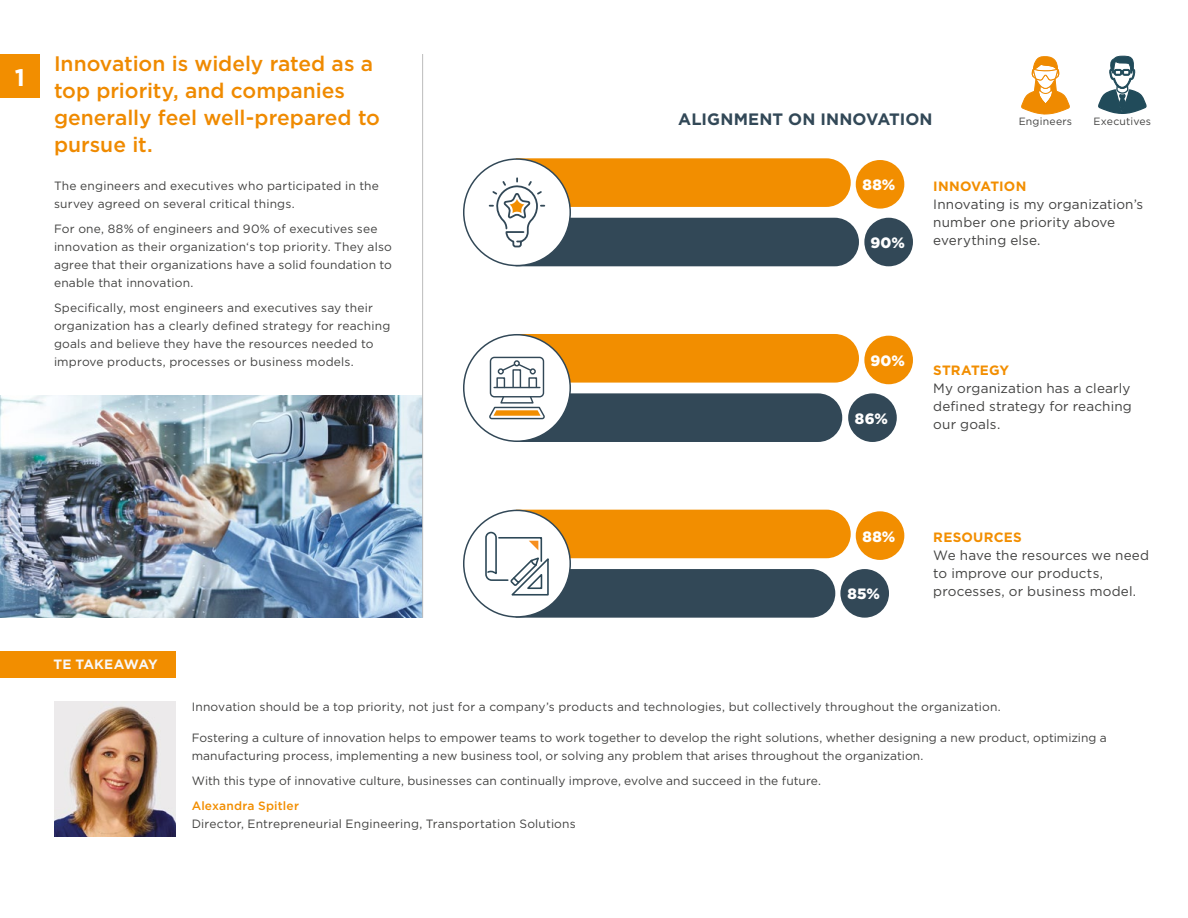
<style>
.page{position:relative;width:1188px;height:918px;background:#fff}
.page>*{position:absolute;margin:0;border:0;box-sizing:border-box;transform-origin:0 0}
.t1{font:700 24px "Gotham";color:#fff}
.t2{font:500 21px/27px "Gotham";color:#ef8a00}
.t3{font:700 16.5px "Gotham";letter-spacing:.01em;color:#324857}
.t4{font:900 15px "Gotham";letter-spacing:.015em;color:#fff}
.t5{font:13.5px/18px "Gotham";letter-spacing:.01em;color:#424241}
.t6{font:700 13.5px "Gotham";letter-spacing:.015em;color:#f28e00}
.t7{font:700 13.5px "Gotham";letter-spacing:-.02em;color:#f8f8f8}
.t8{font:12px/18px "Gotham";letter-spacing:.01em;color:#424241}
.t9{font:500 12px "Gotham";letter-spacing:.015em;color:#f28e00}
.t10{font:10.5px "Gotham";letter-spacing:.02em;color:#424241}
</style>
<div class="page">
<img style="left:54px;top:701px;width:122px;height:136px">
<img style="left:0;top:396px;width:422px;height:222px">
<div style="left:864px;top:218px;width:49px;height:48px;background:#324857;border-radius:50%"></div>
<div style="left:856px;top:160px;width:48px;height:49px;background:#f28e00;border-radius:50%"></div>
<svg style="left:490px;top:158px;width:369px;height:108px"></svg>
<div style="left:463px;top:158px;width:108px;height:108px;border:2px solid #324857;border-radius:50%"></div>
<div style="left:848px;top:393px;width:49px;height:49px;background:#324857;border-radius:50%"></div>
<div style="left:864px;top:336px;width:49px;height:48px;background:#f28e00;border-radius:50%"></div>
<div style="left:490px;top:357px;width:54px;height:40px;border:1px solid #324857;border-radius:4px"></div>
<svg style="left:489px;top:393px;width:353px;height:49px;background:#586872"></svg>
<div style="left:512px;top:369px;width:9px;height:19px;border:1px solid #324857"></div>
<div style="left:496px;top:377px;width:9px;height:11px;border:1px solid #324857"></div>
<div style="left:528px;top:377px;width:9px;height:11px;border:1px solid #324857"></div>
<div style="left:498px;top:368px;width:6px;height:7px;border:1px solid #324857;border-radius:50%"></div>
<svg style="left:501px;top:334px;width:358px;height:49px;background:#f09e2a"></svg>
<hr style="left:494px;top:387px;width:46px;height:1px;background:#324857">
<div style="left:463px;top:334px;width:108px;height:108px;border:2px solid #324857;border-radius:50%"></div>
<div style="left:840px;top:569px;width:49px;height:49px;background:#324857;border-radius:50%"></div>
<div style="left:856px;top:511px;width:48px;height:49px;background:#f28e00;border-radius:50%"></div>
<svg style="left:485px;top:510px;width:366px;height:108px"></svg>
<div style="left:463px;top:510px;width:108px;height:108px;border:2px solid #324857;border-radius:50%"></div>
<div style="left:0;top:54px;width:40px;height:44px;background:#f28e00"></div>
<div style="left:0;top:651px;width:176px;height:27px;background:#f28e00"></div>
<svg style="left:1021px;top:56px;width:49px;height:59px"></svg>
<svg style="left:1098px;top:56px;width:49px;height:58px"></svg>
<hr style="left:422px;top:54px;width:1px;height:564px;background:#bcbcbc">
<h1 class="t1" style="left:15px;top:61px;width:12px">1</h1>
<h2 class="t2" style="left:54px;top:50px;width:328px">Innovation is widely rated as a top priority, and companies generally feel well-prepared to pursue it.</h2>
<p class="t8" style="left:54px;top:177px;width:327px">The engineers and executives who participated in the survey agreed on several critical things.</p>
<p class="t8" style="left:54px;top:219px;width:340px">For one, 88% of engineers and 90% of executives see innovation as their organization‘s top priority. They also agree that their organizations have a solid foundation to enable that innovation.</p>
<p class="t8" style="left:54px;top:298px;width:338px">Specifically, most engineers and executives say their organization has a clearly defined strategy for reaching goals and believe they have the resources needed to improve products, processes or business models.</p>
<h3 class="t3" style="left:678px;top:108px;width:256px">ALIGNMENT ON INNOVATION</h3>
<p class="t10" style="left:1019px;top:114px;width:55px">Engineers</p>
<p class="t10" style="left:1094px;top:114px;width:59px">Executives</p>
<p class="t4" style="left:863px;top:175px;width:34px">88%</p>
<p class="t4" style="left:870px;top:232px;width:36px">90%</p>
<p class="t6" style="left:933px;top:177px;width:95px">INNOVATION</p>
<p class="t5" style="left:933px;top:195px;width:212px">Innovating is my organization’s number one priority above everything else.</p>
<p class="t4" style="left:870px;top:350px;width:36px">90%</p>
<p class="t4" style="left:855px;top:408px;width:34px">86%</p>
<p class="t6" style="left:933px;top:362px;width:77px">STRATEGY</p>
<p class="t5" style="left:933px;top:379px;width:200px;text-align:justify">My organization has a clearly defined strategy for reaching our goals.</p>
<p class="t7" style="left:54px;top:655px;width:106px">TE TAKEAWAY</p>
<p class="t4" style="left:863px;top:526px;width:34px">88%</p>
<p class="t6" style="left:933px;top:528px;width:90px">RESOURCES</p>
<p class="t5" style="left:933px;top:546px;width:217px">We have the resources we need to improve our products,</p>
<p class="t4" style="left:847px;top:584px;width:34px">85%</p>
<p class="t5" style="left:933px;top:582px;width:204px">processes, or business model.</p>
<p class="t8" style="left:192px;top:697px;width:811px">Innovation should be a top priority, not just for a company’s products and technologies, but collectively throughout the organization.</p>
<p class="t8" style="left:192px;top:729px;width:917px">Fostering a culture of innovation helps to empower teams to work together to develop the right solutions, whether designing a new product, optimizing a manufacturing process, implementing a new business tool, or solving any problem that arises throughout the organization.</p>
<p class="t8" style="left:192px;top:772px;width:631px">With this type of innovative culture, businesses can continually improve, evolve and succeed in the future.</p>
<p class="t9" style="left:192px;top:798px;width:109px">Alexandra Spitler</p>
<p class="t8" style="left:192px;top:815px;width:386px">Director, Entrepreneurial Engineering, Transportation Solutions</p>
</div>
